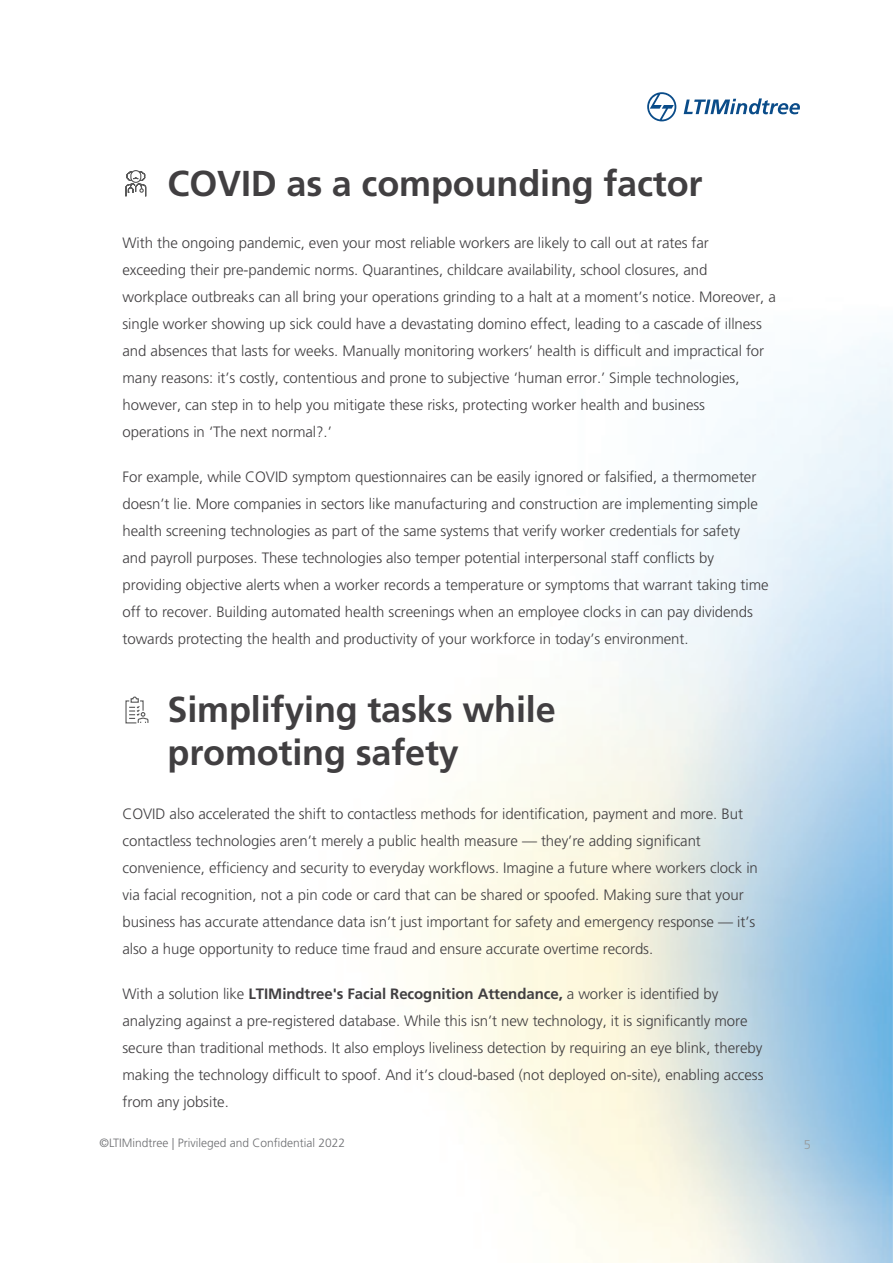
<style>
.page{position:relative;width:893px;height:1263px;background:#fff}
.page>*{position:absolute;margin:0;border:0;box-sizing:border-box;transform-origin:0 0}
.t1{font:700 36px/43.2px "Frutiger LT Pro";letter-spacing:-.005em;color:#413f41}
.t2{font:300 15px/27px "Frutiger LT Pro";letter-spacing:-.005em;color:#413f41}
.t3{font:300 12.75px "Frutiger LT Pro";color:#979a9c}
.t4{font:300 12px "Frutiger LT Pro";color:#6d6e71}
.s1{font-weight:700}
</style>
<div class="page">
<img style="left:417px;top:104px;width:476px;height:1159px">
<svg style="left:647px;top:92px;width:29px;height:29px"></svg>
<svg style="left:684px;top:98px;width:116px;height:16px"></svg>
<svg style="left:125px;top:170px;width:22px;height:27px"></svg>
<svg style="left:125px;top:696px;width:24px;height:28px"></svg>
<h1 class="t1" style="left:168px;top:162px;width:536px">COVID as a compounding factor</h1>
<p class="t2" style="left:123px;top:229px;width:655px">With the ongoing pandemic, even your most reliable workers are likely to call out at rates far exceeding their pre-pandemic norms. Quarantines, childcare availability, school closures, and workplace outbreaks can all bring your operations grinding to a halt at a moment’s notice. Moreover, a single worker showing up sick could have a devastating domino effect, leading to a cascade of illness and absences that lasts for weeks. Manually monitoring workers’ health is difficult and impractical for many reasons: it’s costly, contentious and prone to subjective ‘human error.’ Simple technologies, however, can step in to help you mitigate these risks, protecting worker health and business<br>operations in ‘The next normal?.’</p>
<p class="t2" style="left:123px;top:463px;width:648px">For example, while COVID symptom questionnaires can be easily ignored or falsified, a thermometer doesn’t lie. More companies in sectors like manufacturing and construction are implementing simple health screening technologies as part of the same systems that verify worker credentials for safety<br>and payroll purposes. These technologies also temper potential interpersonal staff conflicts by providing objective alerts when a worker records a temperature or symptoms that warrant taking time off to recover. Building automated health screenings when an employee clocks in can pay dividends towards protecting the health and productivity of your workforce in today’s environment.</p>
<h1 class="t1" style="left:168px;top:688px;width:390px">Simplifying tasks while promoting safety</h1>
<p class="t2" style="left:123px;top:801px;width:637px">COVID also accelerated the shift to contactless methods for identification, payment and more. But contactless technologies aren’t merely a public health measure — they’re adding significant convenience, efficiency and security to everyday workflows. Imagine a future where workers clock in via facial recognition, not a pin code or card that can be shared or spoofed. Making sure that your business has accurate attendance data isn’t just important for safety and emergency response — it’s also a huge opportunity to reduce time fraud and ensure accurate overtime records.</p>
<p class="t2" style="left:123px;top:981px;width:642px">With a solution like <span class="s1">LTIMindtree's Facial Recognition Attendance,</span> a worker is identified by analyzing against a pre-registered database. While this isn’t new technology, it is significantly more secure than traditional methods. It also employs liveliness detection by requiring an eye blink, thereby making the technology difficult to spoof. And it’s cloud-based (not deployed on-site), enabling access from any jobsite.</p>
<p class="t4" style="left:99px;top:1136px;width:247px">©LTIMindtree | Privileged and Confidential 2022</p>
<p class="t3" style="left:804px;top:1137px;width:9px">5</p>
</div>
